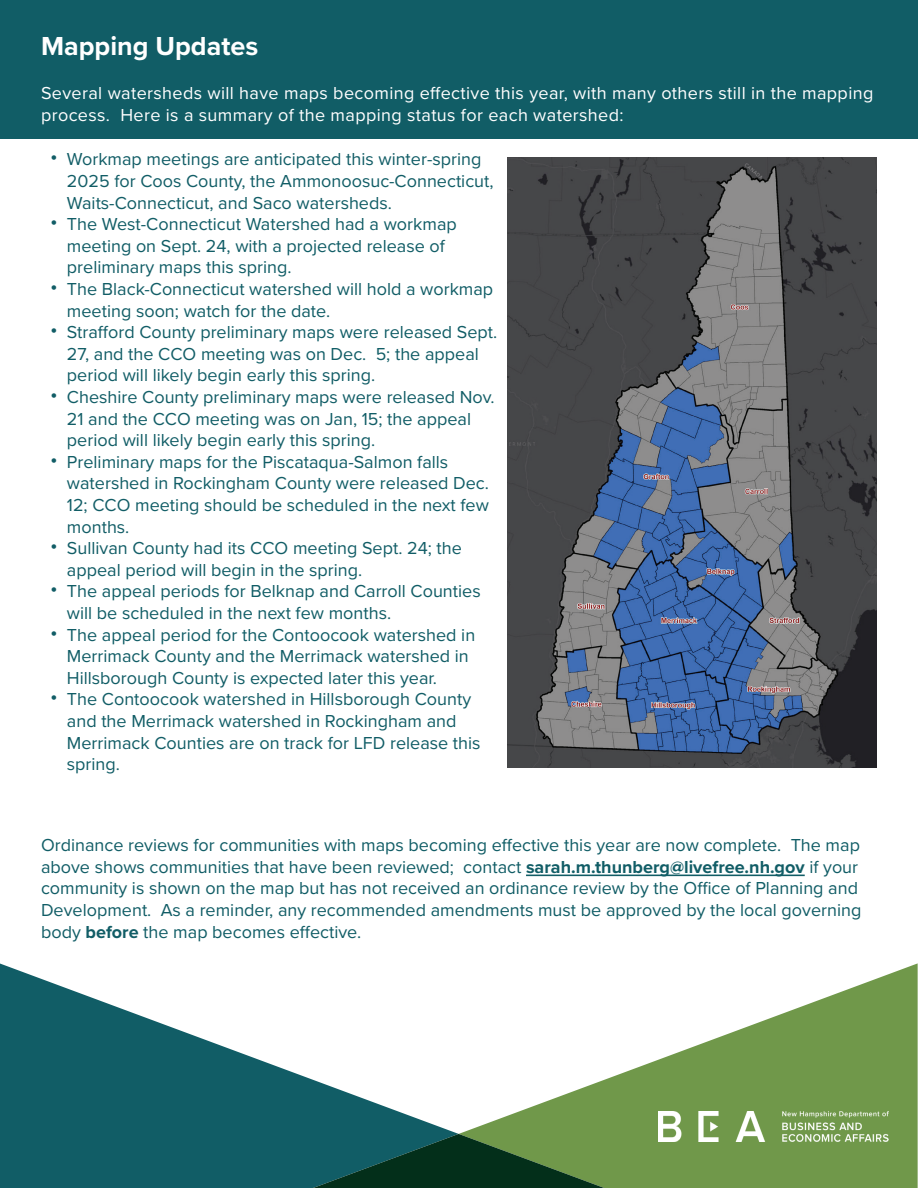
<style>
.page{position:relative;width:918px;height:1188px;background:#fff}
.page>*{position:absolute;margin:0;border:0;box-sizing:border-box;transform-origin:0 0}
.t1{font:700 27px "Proxima Nova";color:#fff}
.t2{font:18px/21.6px "Proxima Nova";color:#115d66}
.t3{font:18px/21.6px "Proxima Nova";letter-spacing:.02em;color:#fff}
.t4{font:18px "Arial";color:#115d66}
.s1{font-weight:700}
</style>
<div class="page">
<svg style="left:0;top:963px;width:459px;height:225px;fill:#115d66"></svg>
<svg style="left:459px;top:963px;width:459px;height:225px;fill:#70984a"></svg>
<svg style="left:302px;top:1134px;width:313px;height:54px"></svg>
<img style="left:659px;top:1111px;width:230px;height:30px">
<div style="left:0;top:0;width:918px;height:138px;background:#115d66"></div>
<img style="left:508px;top:157px;width:369px;height:611px">
<hr style="left:526px;top:875px;width:279px;height:1px;background:#115d66">
<h1 class="t1" style="left:41px;top:26px;width:219px">Mapping Updates</h1>
<p class="t3" style="left:41px;top:81px;width:834px">Several watersheds will have maps becoming effective this year, with many others still in the mapping process. Here is a summary of the mapping status for each watershed:</p>
<p class="t4" style="left:51px;top:146px;width:8px">•</p>
<p class="t4" style="left:51px;top:210px;width:8px">•</p>
<p class="t4" style="left:51px;top:275px;width:8px">•</p>
<p class="t4" style="left:51px;top:318px;width:8px">•</p>
<p class="t4" style="left:51px;top:383px;width:8px">•</p>
<p class="t4" style="left:51px;top:448px;width:8px">•</p>
<p class="t4" style="left:51px;top:534px;width:8px">•</p>
<p class="t4" style="left:51px;top:578px;width:8px">•</p>
<p class="t4" style="left:51px;top:621px;width:8px">•</p>
<p class="t4" style="left:51px;top:686px;width:8px">•</p>
<p class="t2" style="left:67px;top:148px;width:432px">Workmap meetings are anticipated this winter-spring 2025 for Coos County, the Ammonoosuc-Connecticut, Waits-Connecticut, and Saco watersheds.<br>The West-Connecticut Watershed had a workmap meeting on Sept. 24, with a projected release of preliminary maps this spring.<br>The Black-Connecticut watershed will hold a workmap meeting soon; watch for the date.<br>Strafford County preliminary maps were released Sept.<br>27, and the CCO meeting was on Dec. 5; the appeal period will likely begin early this spring.<br>Cheshire County preliminary maps were released Nov.<br>21 and the CCO meeting was on Jan, 15; the appeal period will likely begin early this spring.<br>Preliminary maps for the Piscataqua-Salmon falls watershed in Rockingham County were released Dec.<br>12; CCO meeting should be scheduled in the next few months.<br>Sullivan County had its CCO meeting Sept. 24; the appeal period will begin in the spring.<br>The appeal periods for Belknap and Carroll Counties will be scheduled in the next few months.<br>The appeal period for the Contoocook watershed in Merrimack County and the Merrimack watershed in Hillsborough County is expected later this year.<br>The Contoocook watershed in Hillsborough County and the Merrimack watershed in Rockingham and Merrimack Counties are on track for LFD release this spring.</p>
<p class="t2" style="left:41px;top:834px;width:822px">Ordinance reviews for communities with maps becoming effective this year are now complete. The map above shows communities that have been reviewed; contact <span class="s1">sarah.m.thunberg@livefree.nh.gov</span> if your community is shown on the map but has not received an ordinance review by the Office of Planning and Development. As a reminder, any recommended amendments must be approved by the local governing body <span class="s1">before</span> the map becomes effective.</p>
</div>
